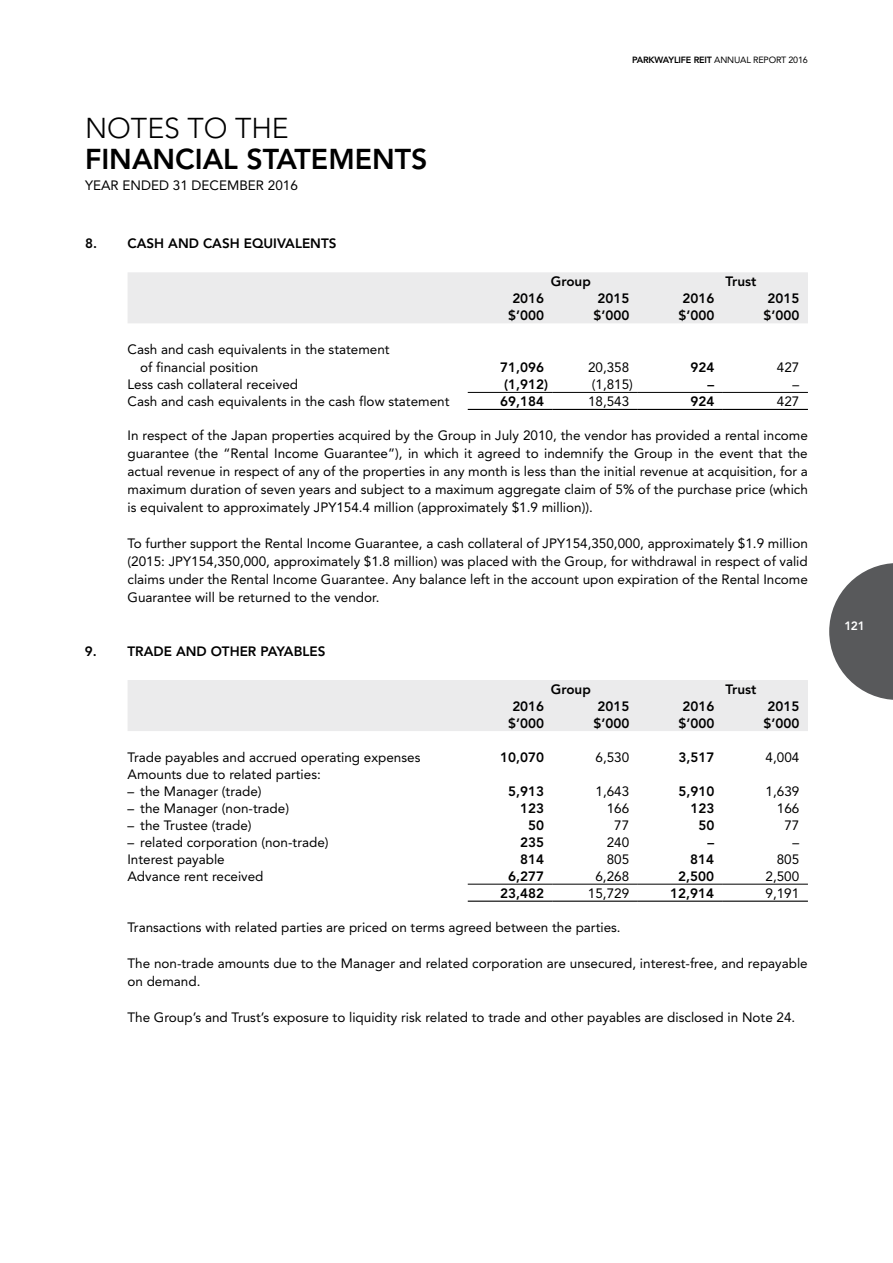
<style>
.page{position:relative;width:893px;height:1263px;background:#fff}
.page>*{position:absolute;margin:0;border:0;box-sizing:border-box;transform-origin:0 0}
.t1{font:800 28.5px "Avenir LT Std";color:#000}
.t2{font:300 28.5px "Avenir LT Std";color:#000}
.t3{font:13.5px/18px "Avenir LT Std";color:#000}
.t4{font:800 13.5px "Avenir LT Std";color:#000}
.t5{font:800 12px "Avenir LT Std";color:#fff}
.t6{font:9px "Avenir LT Std";letter-spacing:-.02em;color:#000}
.s1{font-weight:800}
</style>
<div class="page">
<svg style="left:829px;top:563px;width:64px;height:137px"></svg>
<div style="left:128px;top:272px;width:680px;height:51px;background:#ebebec"></div>
<hr style="left:468px;top:392px;width:85px;height:1px;background:#000">
<hr style="left:468px;top:409px;width:85px;height:1px;background:#000">
<hr style="left:553px;top:392px;width:85px;height:1px;background:#000">
<hr style="left:553px;top:409px;width:85px;height:1px;background:#000">
<hr style="left:638px;top:392px;width:85px;height:1px;background:#000">
<hr style="left:638px;top:409px;width:85px;height:1px;background:#000">
<hr style="left:723px;top:392px;width:85px;height:1px;background:#000">
<hr style="left:723px;top:409px;width:85px;height:1px;background:#000">
<div style="left:128px;top:680px;width:680px;height:51px;background:#ebebec"></div>
<hr style="left:468px;top:884px;width:85px;height:1px;background:#000">
<hr style="left:468px;top:900px;width:85px;height:2px;background:#000">
<hr style="left:553px;top:884px;width:85px;height:1px;background:#000">
<hr style="left:553px;top:900px;width:85px;height:2px;background:#000">
<hr style="left:638px;top:884px;width:85px;height:1px;background:#000">
<hr style="left:638px;top:900px;width:85px;height:2px;background:#000">
<hr style="left:723px;top:884px;width:85px;height:1px;background:#000">
<hr style="left:723px;top:900px;width:85px;height:2px;background:#000">
<h1 class="t2" style="left:85px;top:112px;width:205px">N OTES TO THE</h1>
<h1 class="t1" style="left:85px;top:142px;width:327px">FINANCIAL STATEM ENTS</h1>
<p class="t3" style="left:85px;top:176px;width:214px">Year ended 31 December 2016</p>
<p class="t4" style="left:85px;top:236px;width:245px">8. CASH AND CASH EQUIVALENTS</p>
<p class="t3" style="left:140px;top:340px;width:251px;text-indent:-13px">Cash and cash equivalents in the statement of financial position</p>
<p class="t6" style="left:632px;top:55px;width:177px"><span class="s1">PARKWAYLIFE REIT</span> Annual Report 2016</p>
<p class="t4" style="left:551px;top:273px;width:42px">GROUP</p>
<p class="t4" style="left:726px;top:273px;width:32px">TRUST</p>
<p class="t4" style="left:512px;top:290px;width:33px">2016</p>
<p class="t4" style="left:597px;top:290px;width:33px">2015</p>
<p class="t4" style="left:682px;top:290px;width:33px">2016</p>
<p class="t4" style="left:767px;top:290px;width:33px">2015</p>
<p class="t4" style="left:508px;top:307px;width:37px">$’000</p>
<p class="t4" style="left:593px;top:307px;width:37px">$’000</p>
<p class="t4" style="left:678px;top:307px;width:37px">$’000</p>
<p class="t4" style="left:763px;top:307px;width:37px">$’000</p>
<p class="t4" style="left:500px;top:359px;width:45px">71,096</p>
<p class="t3" style="left:588px;top:358px;width:43px">20,358</p>
<p class="t4" style="left:690px;top:359px;width:25px">924</p>
<p class="t3" style="left:777px;top:358px;width:24px">427</p>
<p class="t3" style="left:128px;top:375px;width:172px">Less cash collateral received</p>
<p class="t4" style="left:504px;top:376px;width:45px">(1,912)</p>
<p class="t3" style="left:592px;top:375px;width:43px">(1,815)</p>
<p class="t4" style="left:708px;top:376px;width:8px">–</p>
<p class="t3" style="left:793px;top:375px;width:8px">–</p>
<p class="t3" style="left:128px;top:392px;width:323px">Cash and cash equivalents in the cash flow statement</p>
<p class="t4" style="left:500px;top:393px;width:45px">69,184</p>
<p class="t3" style="left:588px;top:392px;width:43px">18,543</p>
<p class="t4" style="left:690px;top:393px;width:25px">924</p>
<p class="t3" style="left:777px;top:392px;width:24px">427</p>
<p class="t3" style="left:127px;top:426px;width:682px;text-align:justify">In respect of the Japan properties acquired by the Group in July 2010, the vendor has provided a rental income guarantee (the “Rental Income Guarantee”), in which it agreed to indemnify the Group in the event that the actual revenue in respect of any of the properties in any month is less than the initial revenue at acquisition, for a maximum duration of seven years and subject to a maximum aggregate claim of 5% of the purchase price (which is equivalent to approximately JPY154.4 million (approximately $1.9 million)).</p>
<p class="t3" style="left:127px;top:534px;width:682px;text-align:justify">To further support the Rental Income Guarantee, a cash collateral of JPY154,350,000, approximately $1.9 million (2015: JPY154,350,000, approximately $1.8 million) was placed with the Group, for withdrawal in respect of valid claims under the Rental Income Guarantee. Any balance left in the account upon expiration of the Rental Income Guarantee will be returned to the vendor.</p>
<p class="t4" style="left:85px;top:643px;width:240px">9. TRADE AND OTH ER PAYABLES</p>
<p class="t4" style="left:551px;top:681px;width:42px">GROUP</p>
<p class="t4" style="left:726px;top:681px;width:32px">TRUST</p>
<p class="t4" style="left:512px;top:698px;width:33px">2016</p>
<p class="t4" style="left:597px;top:698px;width:33px">2015</p>
<p class="t4" style="left:682px;top:698px;width:33px">2016</p>
<p class="t4" style="left:767px;top:698px;width:33px">2015</p>
<p class="t4" style="left:508px;top:715px;width:37px">$’000</p>
<p class="t4" style="left:593px;top:715px;width:37px">$’000</p>
<p class="t4" style="left:678px;top:715px;width:37px">$’000</p>
<p class="t4" style="left:763px;top:715px;width:37px">$’000</p>
<p class="t3" style="left:128px;top:748px;width:294px">Trade payables and accrued operating expenses</p>
<p class="t4" style="left:500px;top:749px;width:45px">10,070</p>
<p class="t3" style="left:595px;top:748px;width:35px">6,530</p>
<p class="t4" style="left:678px;top:749px;width:37px">3,517</p>
<p class="t3" style="left:766px;top:748px;width:35px">4,004</p>
<p class="t3" style="left:128px;top:765px;width:195px">Amounts due to related parties:</p>
<p class="t3" style="left:128px;top:782px;width:136px">– the Manager (trade)</p>
<p class="t4" style="left:508px;top:783px;width:37px">5,913</p>
<p class="t3" style="left:595px;top:782px;width:35px">1,643</p>
<p class="t4" style="left:678px;top:783px;width:37px">5,910</p>
<p class="t3" style="left:766px;top:782px;width:35px">1,639</p>
<p class="t3" style="left:128px;top:799px;width:163px">– the Manager (non-trade)</p>
<p class="t4" style="left:520px;top:800px;width:25px">123</p>
<p class="t3" style="left:607px;top:799px;width:24px">166</p>
<p class="t4" style="left:690px;top:800px;width:25px">123</p>
<p class="t3" style="left:777px;top:799px;width:24px">166</p>
<p class="t3" style="left:127px;top:816px;width:126px">– the Trustee (trade)</p>
<p class="t4" style="left:528px;top:817px;width:17px">50</p>
<p class="t3" style="left:614px;top:816px;width:17px">77</p>
<p class="t4" style="left:698px;top:817px;width:17px">50</p>
<p class="t3" style="left:784px;top:816px;width:17px">77</p>
<p class="t3" style="left:127px;top:833px;width:203px">– related corporation (non-trade)</p>
<p class="t4" style="left:520px;top:834px;width:25px">235</p>
<p class="t3" style="left:607px;top:833px;width:24px">240</p>
<p class="t4" style="left:707px;top:834px;width:8px">–</p>
<p class="t3" style="left:793px;top:833px;width:8px">–</p>
<p class="t3" style="left:127px;top:850px;width:99px">Interest payable</p>
<p class="t4" style="left:520px;top:851px;width:25px">814</p>
<p class="t3" style="left:607px;top:850px;width:24px">805</p>
<p class="t4" style="left:690px;top:851px;width:25px">814</p>
<p class="t3" style="left:777px;top:850px;width:24px">805</p>
<p class="t3" style="left:127px;top:867px;width:138px">Advance rent received</p>
<p class="t4" style="left:508px;top:868px;width:37px">6,277</p>
<p class="t3" style="left:595px;top:867px;width:35px">6,268</p>
<p class="t4" style="left:678px;top:868px;width:37px">2,500</p>
<p class="t3" style="left:765px;top:867px;width:35px">2,500</p>
<p class="t4" style="left:500px;top:885px;width:45px">23,482</p>
<p class="t3" style="left:588px;top:884px;width:43px">15,729</p>
<p class="t4" style="left:670px;top:885px;width:45px">12,914</p>
<p class="t3" style="left:765px;top:884px;width:35px">9,191</p>
<p class="t3" style="left:127px;top:918px;width:495px">Transactions with related parties are priced on terms agreed between the parties.</p>
<p class="t3" style="left:127px;top:954px;width:682px">The non-trade amounts due to the Manager and related corporation are unsecured, interest-free, and repayable on demand.</p>
<p class="t3" style="left:127px;top:1008px;width:669px">The Group’s and Trust’s exposure to liquidity risk related to trade and other payables are disclosed in N ote 24.</p>
<p class="t5" style="left:844px;top:619px;width:22px">121</p>
</div>
